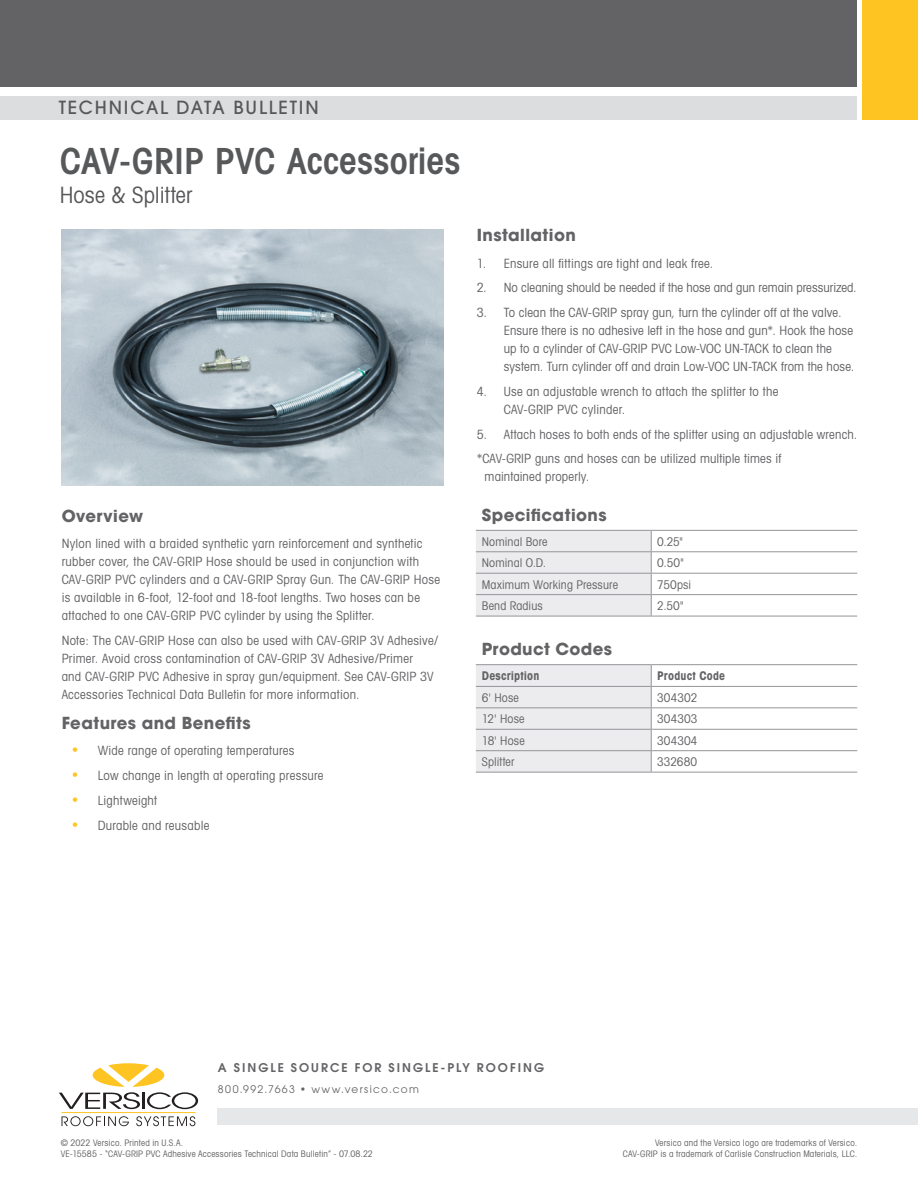
<style>
.page{position:relative;width:918px;height:1188px;background:#fff}
.page>*{position:absolute;margin:0;border:0;box-sizing:border-box;transform-origin:0 0}
.t1{font:600 condensed 36px "Avant Garde";color:#57585a}
.t2{font:condensed 22.5px "Avant Garde";letter-spacing:.005em;color:#57585a}
.t3{font:500 18px "Avant Garde";letter-spacing:.1em;color:#57585a}
.Body_Copy{font:700 16.5px "Avant Garde";letter-spacing:.025em;color:#636366}
.All_Caps_Installatio{font:condensed 12.75px/18px "Avant Garde";letter-spacing:.015em;color:#636366}
.t4{font:condensed 12px "Avant Garde";letter-spacing:.01em;color:#636366}
.t5{font:600 12px "Avant Garde";letter-spacing:.17em;color:#636366}
.t6{font:700 condensed 12px "Avant Garde";letter-spacing:.015em;color:#636366}
.t7{font:10.5px "Avant Garde";letter-spacing:.13em;color:#636366}
.t8{font:condensed 9px/10.8px "Avant Garde";letter-spacing:.02em;color:#636366;text-align:right}
.s1{font-stretch:normal;font-size:14.25px;color:#fec422}
</style>
<div class="page">
<div style="left:218px;top:1108px;width:700px;height:17px;background:#e6e7e9"></div>
<div style="left:0;top:96px;width:856px;height:23px;background:#dcdddf"></div>
<div style="left:0;top:0;width:856px;height:87px;background:#636366"></div>
<div style="left:863px;top:0;width:55px;height:119px;background:#fec422"></div>
<svg style="left:62px;top:1116px;width:67px;height:10px"></svg>
<svg style="left:136px;top:1116px;width:59px;height:10px"></svg>
<hr style="left:62px;top:1112px;width:133px;height:1px;background:#fec422">
<svg style="left:59px;top:1063px;width:139px;height:46px"></svg>
<img style="left:62px;top:230px;width:381px;height:256px">
<hr style="left:651px;top:530px;width:206px;height:1px;background:#939598">
<hr style="left:651px;top:551px;width:206px;height:1px;background:#939598">
<hr style="left:651px;top:573px;width:206px;height:1px;background:#939598">
<hr style="left:651px;top:594px;width:206px;height:1px;background:#939598">
<svg style="left:476px;top:530px;width:176px;height:86px;background:#e7e7e9"></svg>
<hr style="left:476px;top:616px;width:175px;height:1px;background:#939598">
<hr style="left:651px;top:616px;width:206px;height:1px;background:#939598">
<hr style="left:476px;top:664px;width:175px;height:1px;background:#939598">
<hr style="left:651px;top:664px;width:206px;height:1px;background:#939598">
<hr style="left:651px;top:686px;width:206px;height:1px;background:#939598">
<hr style="left:651px;top:707px;width:206px;height:1px;background:#939598">
<hr style="left:651px;top:729px;width:206px;height:1px;background:#939598">
<hr style="left:651px;top:750px;width:206px;height:1px;background:#939598">
<svg style="left:476px;top:665px;width:176px;height:107px;background:#e8e8ea"></svg>
<hr style="left:476px;top:772px;width:175px;height:1px;background:#939598">
<hr style="left:651px;top:772px;width:206px;height:1px;background:#939598">
<p class="t3" style="left:59px;top:97px;width:261px">TECHNICAL DATA BULLETIN</p>
<p class="t1" style="left:60px;top:139px;width:402px">CAV-GRIP PVC Accessories</p>
<p class="t2" style="left:60px;top:181px;width:134px">Hose &amp; Splitter</p>
<p class="Body_Copy" style="left:62px;top:505px;width:83px">Overview</p>
<p class="All_Caps_Installatio" style="left:62px;top:535px;width:380px">Nylon lined with a braided synthetic yarn reinforcement and synthetic rubber cover, the CAV-GRIP Hose should be used in conjunction with CAV-GRIP PVC cylinders and a CAV-GRIP Spray Gun. The CAV-GRIP Hose is available in 6-foot, 12-foot and 18-foot lengths. Two hoses can be attached to one CAV-GRIP PVC cylinder by using the Splitter.</p>
<p class="All_Caps_Installatio" style="left:62px;top:631px;width:378px">Note: The CAV-GRIP Hose can also be used with CAV-GRIP 3V Adhesive/ Primer. Avoid cross contamination of CAV-GRIP 3V Adhesive/Primer<br>and CAV-GRIP PVC Adhesive in spray gun/equipment. See CAV-GRIP 3V Accessories Technical Data Bulletin for more information.</p>
<p class="Body_Copy" style="left:62px;top:712px;width:190px">Features and Benefits</p>
<p class="All_Caps_Installatio" style="left:71px;top:742px;width:225px"><span class="s1">•</span> Wide range of operating temperatures</p>
<p class="All_Caps_Installatio" style="left:71px;top:766px;width:254px"><span class="s1">•</span> Low change in length at operating pressure</p>
<p class="All_Caps_Installatio" style="left:71px;top:791px;width:88px"><span class="s1">•</span> Lightweight</p>
<p class="All_Caps_Installatio" style="left:71px;top:816px;width:140px"><span class="s1">•</span> Durable and reusable</p>
<p class="Body_Copy" style="left:477px;top:225px;width:101px">Installation</p>
<p class="All_Caps_Installatio" style="left:477px;top:254px;width:238px">1. Ensure all fittings are tight and leak free.</p>
<p class="All_Caps_Installatio" style="left:477px;top:279px;width:382px">2. No cleaning should be needed if the hose and gun remain pressurized.</p>
<p class="All_Caps_Installatio" style="left:504px;top:303px;width:352px;text-indent:-27px">3. To clean the CAV-GRIP spray gun, turn the cylinder off at the valve.<br>Ensure there is no adhesive left in the hose and gun*. Hook the hose up to a cylinder of CAV-GRIP PVC Low-VOC UN-TACK to clean the system. Turn cylinder off and drain Low-VOC UN-TACK from the hose.</p>
<p class="All_Caps_Installatio" style="left:504px;top:382px;width:276px;text-indent:-27px">4. Use an adjustable wrench to attach the splitter to the<br>CAV-GRIP PVC cylinder.</p>
<p class="All_Caps_Installatio" style="left:477px;top:425px;width:382px">5. Attach hoses to both ends of the splitter using an adjustable wrench.</p>
<p class="All_Caps_Installatio" style="left:485px;top:450px;width:298px;text-indent:-8px">*CAV-GRIP guns and hoses can be utilized multiple times if maintained properly.</p>
<p class="Body_Copy" style="left:482px;top:504px;width:126px">Specifications</p>
<p class="t4" style="left:482px;top:534px;width:67px">Nominal Bore</p>
<p class="t4" style="left:657px;top:534px;width:28px">0.25"</p>
<p class="t4" style="left:482px;top:555px;width:66px">Nominal O.D.</p>
<p class="t4" style="left:657px;top:555px;width:28px">0.50"</p>
<p class="t4" style="left:482px;top:577px;width:138px">Maximum Working Pressure</p>
<p class="t4" style="left:657px;top:577px;width:36px">750psi</p>
<p class="t4" style="left:482px;top:598px;width:62px">Bend Radius</p>
<p class="t4" style="left:657px;top:598px;width:28px">2.50"</p>
<p class="Body_Copy" style="left:482px;top:638px;width:132px">Product Codes</p>
<p class="t6" style="left:482px;top:668px;width:59px">Description</p>
<p class="t6" style="left:657px;top:668px;width:70px">Product Code</p>
<p class="t4" style="left:482px;top:690px;width:39px">6' Hose</p>
<p class="t4" style="left:657px;top:690px;width:42px">304302</p>
<p class="t4" style="left:482px;top:712px;width:44px">12' Hose</p>
<p class="t4" style="left:657px;top:712px;width:42px">304303</p>
<p class="t4" style="left:482px;top:733px;width:44px">18' Hose</p>
<p class="t4" style="left:657px;top:733px;width:42px">304304</p>
<p class="t4" style="left:482px;top:754px;width:34px">Splitter</p>
<p class="t4" style="left:657px;top:754px;width:41px">332680</p>
<p class="t5" style="left:218px;top:1060px;width:328px">A SINGLE SOURCE FOR SINGLE-PLY ROOFING</p>
<p class="t7" style="left:218px;top:1083px;width:203px">800.992.7663 • www.versico.com</p>
<p class="t8" style="left:61px;top:1138px;width:124px">© 2022 Versico. Printed in U.S.A.</p>
<p class="t8" style="left:61px;top:1148px;width:314px">VE-15585 - “CAV-GRIP PVC Adhesive Accessories Technical Data Bulletin” - 07.08.22</p>
<p class="t8" style="left:623px;top:1138px;width:236px">Versico and the Versico logo are trademarks of Versico.<br>CAV-GRIP is a trademark of Carlisle Construction Materials, LLC.</p>
</div>
